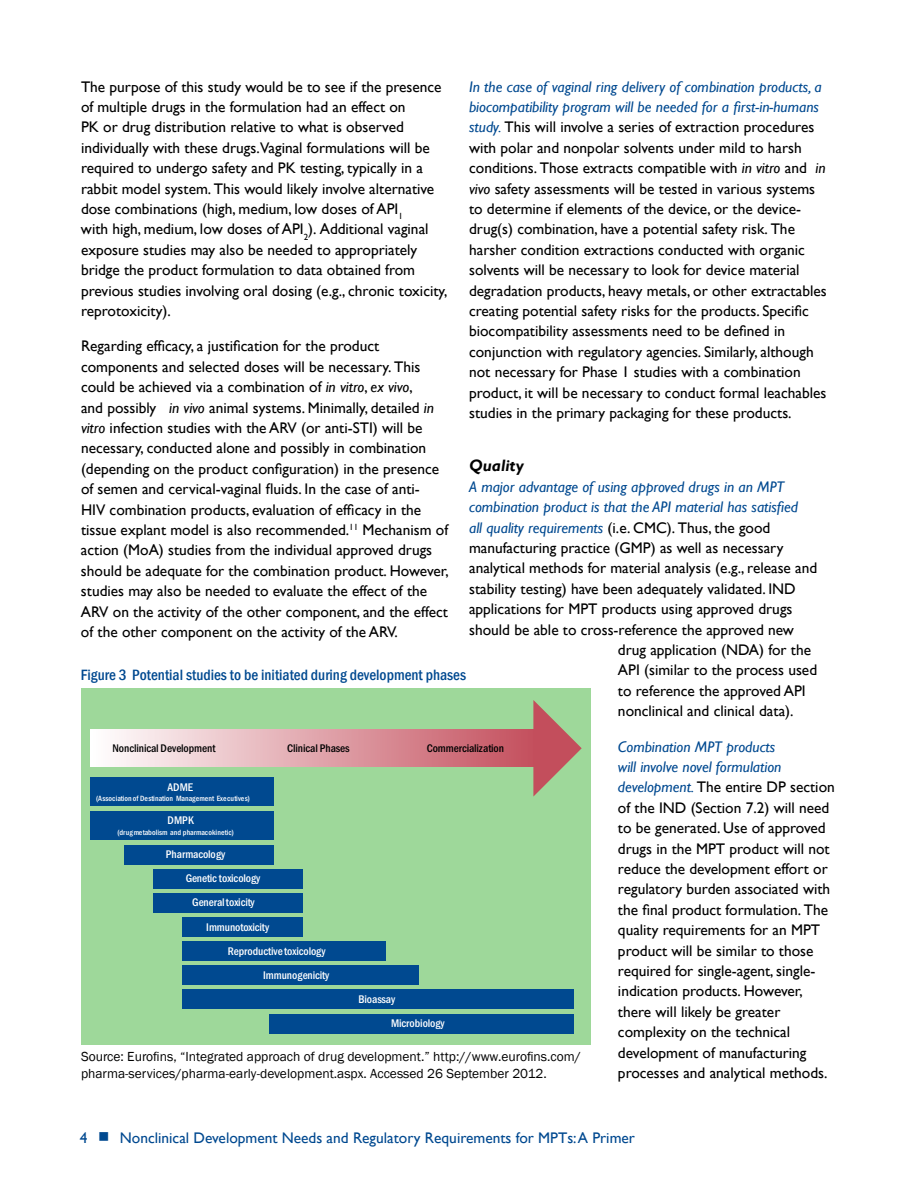
<style>
.page{position:relative;width:918px;height:1188px;background:#fff}
.page>*{position:absolute;margin:0;border:0;box-sizing:border-box;transform-origin:0 0}
.t1{font:italic 700 16.5px "Gill Sans";color:#000}
.t2{font:15.3px/20.4px "Gill Sans";color:#000}
.t3{font:italic 15.3px "Gill Sans";color:#004990}
.t4{font:15.3px "Gill Sans";color:#004990}
.t5{font:500 condensed 15.3px "Franklin Gothic";color:#004990}
.t6{font:13.5px/16.2px "Franklin Gothic";color:#000}
.t7{font:500 condensed 11.4px/24.2px "Franklin Gothic";letter-spacing:-.005em;color:#fff}
.t8{font:500 condensed 11.4px "Franklin Gothic";letter-spacing:-.005em;color:#010101}
.t9{font:500 condensed 7.8px "Franklin Gothic";letter-spacing:.005em;color:#fff}
.s1{font-style:italic}
.s2{font-style:italic;color:#004990}
.s3{font-style:normal;color:#000}
</style>
<div class="page">
<div style="left:81px;top:688px;width:510px;height:357px;background:#9ed89a"></div>
<div style="left:90px;top:730px;width:445px;height:37px;background:linear-gradient(to right,#fff,#c44f5d)"></div>
<svg style="left:533px;top:700px;width:49px;height:97px"></svg>
<div style="left:90px;top:811px;width:184px;height:29px;background:#004990"></div>
<div style="left:90px;top:777px;width:184px;height:29px;background:#004990"></div>
<div style="left:124px;top:845px;width:150px;height:19px;background:#004990"></div>
<div style="left:153px;top:869px;width:150px;height:19px;background:#004990"></div>
<div style="left:153px;top:893px;width:150px;height:20px;background:#004990"></div>
<div style="left:182px;top:917px;width:121px;height:20px;background:#004990"></div>
<div style="left:182px;top:941px;width:203px;height:20px;background:#004990"></div>
<div style="left:182px;top:966px;width:237px;height:19px;background:#004990"></div>
<div style="left:182px;top:990px;width:392px;height:19px;background:#004990"></div>
<div style="left:269px;top:1014px;width:305px;height:19px;background:#004990"></div>
<p class="t2" style="left:81px;top:77px;width:368px">The purpose of this study would be to see if the presence of multiple drugs in the formulation had an effect on<br>PK or drug distribution relative to what is observed individually with these drugs.Vaginal formulations will be required to undergo safety and PK testing, typically in a rabbit model system. This would likely involve alternative dose combinations (high, medium, low doses of API<sub>1<br></sub>with high, medium, low doses of API<sub>2</sub>). Additional vaginal exposure studies may also be needed to appropriately bridge the product formulation to data obtained from previous studies involving oral dosing (e.g., chronic toxicity, reprotoxicity).</p>
<p class="t2" style="left:81px;top:336px;width:369px">Regarding efficacy, a justification for the product components and selected doses will be necessary. This could be achieved via a combination of <span class="s1">in vitro</span>, <span class="s1">ex vivo</span>,<br>and possibly <span class="s1">in vivo</span> animal systems. Minimally, detailed <span class="s1">in vitro</span> infection studies with the ARV (or anti-STI) will be necessary, conducted alone and possibly in combination (depending on the product configuration) in the presence of semen and cervical-vaginal fluids. In the case of anti-<br>HIV combination products, evaluation of efficacy in the tissue explant model is also recommended.<sup>11</sup> Mechanism of action (MoA) studies from the individual approved drugs should be adequate for the combination product. However, studies may also be needed to evaluate the effect of the ARV on the activity of the other component, and the effect of the other component on the activity of the ARV.</p>
<p class="t2" style="left:469px;top:77px;width:359px"><span class="s2">In the case of vaginal ring delivery of combination products, a biocompatibility program will be needed for a first-in-humans study.</span> This will involve a series of extraction procedures with polar and nonpolar solvents under mild to harsh conditions. Those extracts compatible with <span class="s1">in vitro</span> and <span class="s1">in vivo</span> safety assessments will be tested in various systems to determine if elements of the device, or the device&shy;drug(s) combination, have a potential safety risk. The harsher condition extractions conducted with organic solvents will be necessary to look for device material degradation products, heavy metals, or other extractables creating potential safety risks for the products. Specific biocompatibility assessments need to be defined in conjunction with regulatory agencies. Similarly, although not necessary for Phase 1 studies with a combination product, it will be necessary to conduct formal leachables studies in the primary packaging for these products.</p>
<p class="t1" style="left:469px;top:456px;width:56px">Quality</p>
<p class="t3" style="left:469px;top:478px;width:317px">A major advantage of using approved drugs in an MPT</p>
<p class="t3" style="left:469px;top:498px;width:331px">combination product is that the API material has satisfied</p>
<p class="t3" style="left:469px;top:519px;width:303px">all quality requirements <span class="s3">(i.e. CMC). Thus, the good</span></p>
<p class="t2" style="left:469px;top:538px;width:316px">manufacturing practice (GMP) as well as necessary</p>
<p class="t2" style="left:469px;top:558px;width:350px">analytical methods for material analysis (e.g., release and</p>
<p class="t2" style="left:469px;top:579px;width:328px">stability testing) have been adequately validated. IND</p>
<p class="t2" style="left:469px;top:599px;width:325px">applications for MPT products using approved drugs</p>
<p class="t2" style="left:469px;top:620px;width:326px">should be able to cross-reference the approved new</p>
<p class="t2" style="left:618px;top:640px;width:195px">drug application (NDA) for the</p>
<p class="t2" style="left:618px;top:660px;width:201px">API (similar to the process used</p>
<p class="t2" style="left:618px;top:681px;width:189px">to reference the approved API</p>
<p class="t2" style="left:618px;top:701px;width:177px">nonclinical and clinical data).</p>
<p class="t2" style="left:618px;top:737px;width:218px"><span class="s2">Combination MPT products<br>will involve novel formulation development.</span> The entire DP section of the IND (Section 7.2) will need to be generated. Use of approved drugs in the MPT product will not reduce the development effort or regulatory burden associated with the final product formulation. The quality requirements for an MPT product will be similar to those required for single-agent, single&shy;indication products. However, there will likely be greater complexity on the technical development of manufacturing processes and analytical methods.</p>
<p class="t5" style="left:81px;top:665px;width:387px">Figure 3 Potential studies to be initiated during development phases</p>
<p class="t8" style="left:113px;top:741px;width:104px">Nonclinical Development</p>
<p class="t8" style="left:287px;top:741px;width:64px">Clinical Phases</p>
<p class="t8" style="left:427px;top:741px;width:79px">Commercialization</p>
<p class="t7" style="left:168px;top:775px;width:27px">ADME</p>
<p class="t9" style="left:96px;top:794px;width:155px">(Association of Destination Management Executives)</p>
<p class="t7" style="left:168px;top:808px;width:28px">DMPK</p>
<p class="t9" style="left:117px;top:827px;width:118px">(drug metabolism and pharmacokinetic)</p>
<p class="t7" style="left:166px;top:842px;width:61px">Pharmacology</p>
<p class="t7" style="left:186px;top:866px;width:76px">Genetic toxicology</p>
<p class="t7" style="left:192px;top:890px;width:64px">General toxicity</p>
<p class="t7" style="left:206px;top:915px;width:64px">Immunotoxicity</p>
<p class="t7" style="left:228px;top:939px;width:99px">Reproductivetoxicology</p>
<p class="t7" style="left:263px;top:963px;width:68px">Immunogenicity</p>
<p class="t7" style="left:391px;top:987px;width:55px;text-indent:-33px">Bioassay<br>Microbiology</p>
<p class="t6" style="left:81px;top:1049px;width:501px">Source: Eurofins, “Integrated approach of drug development.” http://www.eurofins.com/ pharma-services/pharma-early-development.aspx. Accessed 26 September 2012.</p>
<p class="t4" style="left:80px;top:1129px;width:9px">4</p>
<p class="t4" style="left:120px;top:1129px;width:517px">Nonclinical Development Needs and Regulatory Requirements for MPTs: A Primer</p>
</div>
